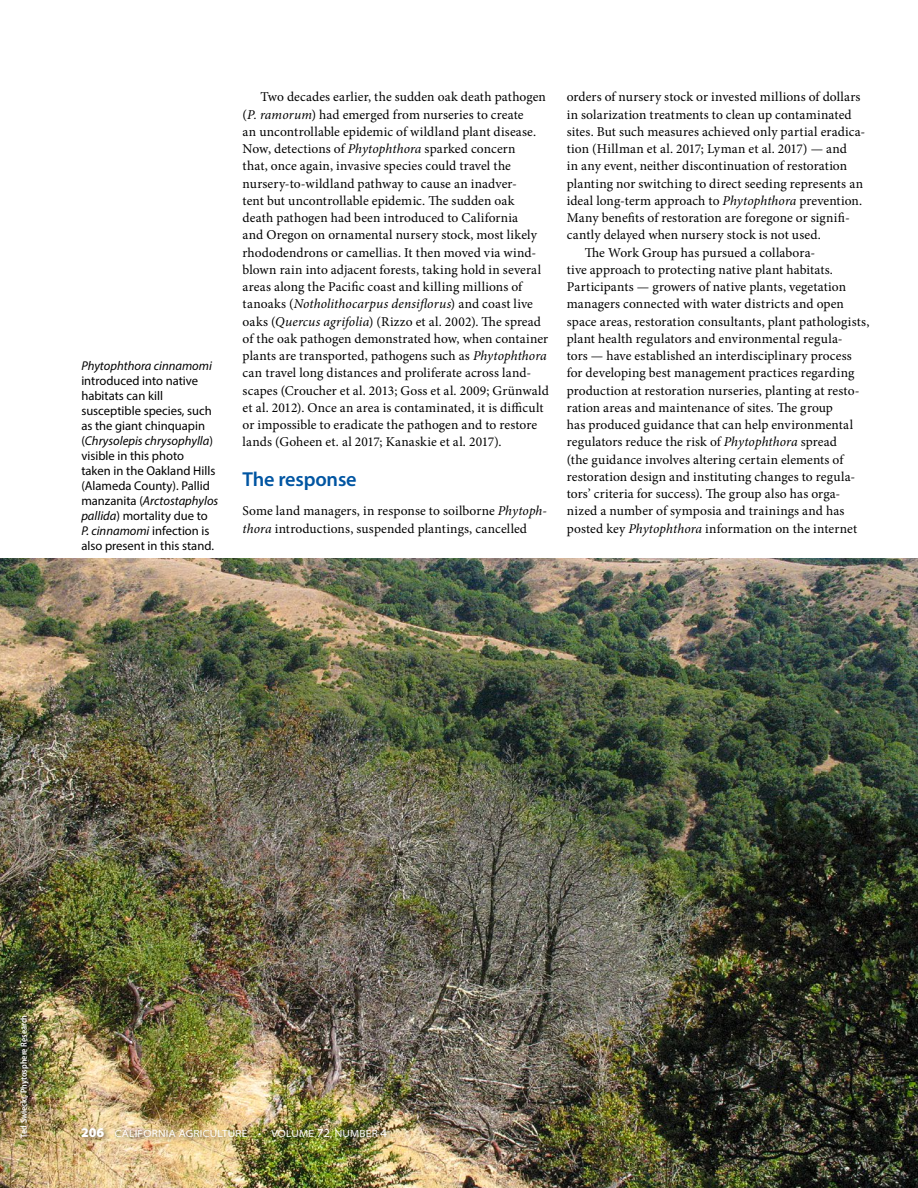
<style>
.page{position:relative;width:918px;height:1188px;background:#fff}
.page>*{position:absolute;margin:0;border:0;box-sizing:border-box;transform-origin:0 0}
.t1{font:600 20.25px "Myriad Pro";letter-spacing:-.01em;color:#0055a2}
.t2{font:13.5px/17.2px "Minion Pro";letter-spacing:.01em;color:#000}
.t3{font:12.75px/15px "Myriad Pro";color:#000}
.t4{font:italic 12.75px "Myriad Pro";color:#000}
.t5{font:semi-expanded 10.5px "Myriad Pro";letter-spacing:.02em;color:#fff}
.t6{font:600 semi-condensed 9px "Myriad Pro";color:#fff}
.s1{font-style:italic}
.s2{font-weight:900;font-stretch:normal;font-size:13.5px}
.s3{font-size:12px}
</style>
<div class="page">
<img style="left:0;top:558px;width:918px;height:630px">
<div style="left:20px;top:1015px;width:12px;height:126px;background:#000;opacity:.45"></div>
<div style="left:80px;top:1125px;width:314px;height:19px;background:#000;opacity:.5"></div>
<p class="t4" style="left:81px;top:358px;width:132px">Phytophthora cinnamomi</p>
<p class="t3" style="left:81px;top:373px;width:138px">introduced into native habitats can kill susceptible species, such as the giant chinquapin (<span class="s1">Chrysolepis chrysophylla</span>) visible in this photo<br>taken in the Oakland Hills (Alameda County). Pallid manzanita (<span class="s1">Arctostaphylos pallida</span>) mortality due to<br><span class="s1">P. cinnamomi</span> infection is also present in this stand.</p>
<p class="t2" style="left:243px;top:88px;width:308px;text-indent:18px">Two decades earlier, the sudden oak death pathogen (<span class="s1">P. ramorum</span>) had emerged from nurseries to create<br>an uncontrollable epidemic of wildland plant disease.<br>Now, detections of <span class="s1">Phytophthora</span> sparked concern<br>that, once again, invasive species could travel the nursery-to-wildland pathway to cause an inadver-<br>tent but uncontrollable epidemic. The sudden oak<br>death pathogen had been introduced to California<br>and Oregon on ornamental nursery stock, most likely rhododendrons or camellias. It then moved via wind&shy;blown rain into adjacent forests, taking hold in several areas along the Pacific coast and killing millions of tanoaks (<span class="s1">Notholithocarpus densiflorus</span>) and coast live oaks (<span class="s1">Quercus agrifolia</span>) (Rizzo et al. 2002). The spread of the oak pathogen demonstrated how, when container plants are transported, pathogens such as <span class="s1">Phytophthora </span>can travel long distances and proliferate across land&shy;scapes (Croucher et al. 2013; Goss et al. 2009; Grünwald et al. 2012). Once an area is contaminated, it is difficult or impossible to eradicate the pathogen and to restore lands (Goheen et. al 2017; Kanaskie et al. 2017).</p>
<h1 class="t1" style="left:243px;top:466px;width:116px">The response</h1>
<p class="t2" style="left:243px;top:502px;width:306px">Some land managers, in response to soilborne <span class="s1">Phytoph&shy;thora</span> introductions, suspended plantings, cancelled</p>
<p class="t2" style="left:567px;top:88px;width:295px">orders of nursery stock or invested millions of dollars</p>
<p class="t2" style="left:567px;top:106px;width:286px">in solarization treatments to clean up contaminated</p>
<p class="t2" style="left:567px;top:123px;width:300px">sites. But such measures achieved only partial eradica-</p>
<p class="t2" style="left:567px;top:140px;width:282px">tion (Hillman et al. 2017; Lyman et al. 2017) — and</p>
<p class="t2" style="left:567px;top:157px;width:282px">in any event, neither discontinuation of restoration</p>
<p class="t2" style="left:567px;top:175px;width:298px">planting nor switching to direct seeding represents an</p>
<p class="t2" style="left:567px;top:192px;width:297px">ideal long-term approach to <span class="s1">Phytophthora</span> prevention.</p>
<p class="t2" style="left:567px;top:209px;width:285px">Many benefits of restoration are foregone or signifi-</p>
<p class="t2" style="left:567px;top:226px;width:256px">cantly delayed when nursery stock is not used.</p>
<p class="t2" style="left:585px;top:244px;width:232px">The Work Group has pursued a collabora-</p>
<p class="t2" style="left:567px;top:261px;width:268px">tive approach to protecting native plant habitats.</p>
<p class="t2" style="left:567px;top:278px;width:281px">Participants — growers of native plants, vegetation</p>
<p class="t2" style="left:567px;top:295px;width:279px">managers connected with water districts and open</p>
<p class="t2" style="left:567px;top:313px;width:304px">space areas, restoration consultants, plant pathologists,</p>
<p class="t2" style="left:567px;top:330px;width:277px">plant health regulators and environmental regula-</p>
<p class="t2" style="left:567px;top:347px;width:287px">tors — have established an interdisciplinary process</p>
<p class="t2" style="left:567px;top:364px;width:289px">for developing best management practices regarding</p>
<p class="t2" style="left:567px;top:382px;width:294px">production at restoration nurseries, planting at resto-</p>
<p class="t2" style="left:567px;top:399px;width:268px">ration areas and maintenance of sites. The group</p>
<p class="t2" style="left:567px;top:416px;width:288px">has produced guidance that can help environmental</p>
<p class="t2" style="left:567px;top:433px;width:272px">regulators reduce the risk of <span class="s1">Phytophthora</span> spread</p>
<p class="t2" style="left:567px;top:451px;width:278px">(the guidance involves altering certain elements of</p>
<p class="t2" style="left:567px;top:468px;width:290px">restoration design and instituting changes to regula-</p>
<p class="t2" style="left:567px;top:485px;width:275px">tors’ criteria for success). The group also has orga-</p>
<p class="t2" style="left:567px;top:502px;width:279px">nized a number of symposia and trainings and has</p>
<p class="t2" style="left:567px;top:520px;width:292px">posted key <span class="s1">Phytophthora</span> information on the internet</p>
<p class="t6" style="left:18px;top:1138px;width:124px;rotate:-90deg">Ted Swiecki, Phytosphere Research</p>
<p class="t5" style="left:81px;top:1127px;width:308px"><span class="s2">206</span> CALIFORNIA AGRICULTURE • VOLUME <span class="s3">72</span>, NUMBER <span class="s3">4</span></p>
</div>
